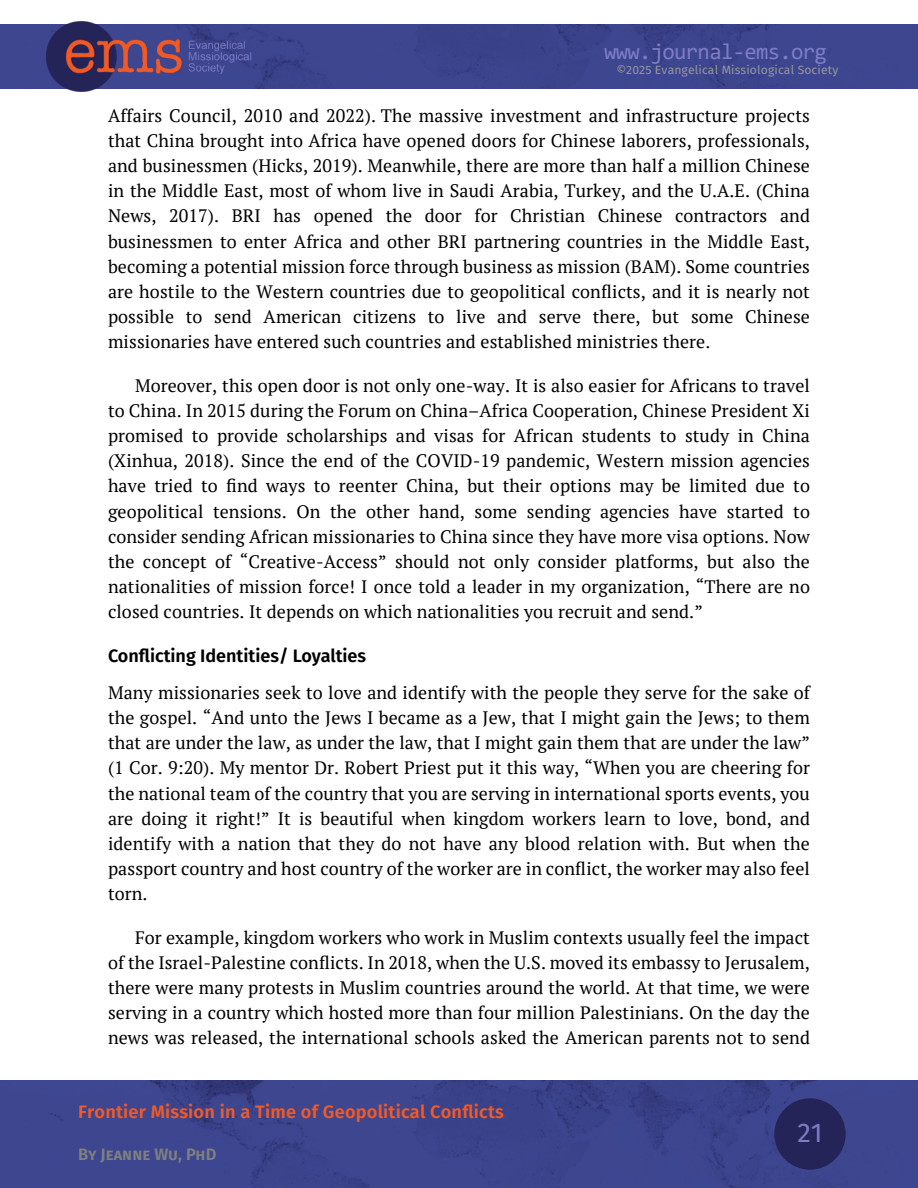
<style>
.page{position:relative;width:918px;height:1188px;background:#fff}
.page>*{position:absolute;margin:0;border:0;box-sizing:border-box;transform-origin:0 0}
.t1{font:27px "Fira Sans";color:#7d7dc5}
.t2{font:22.5px "Consolas";letter-spacing:-.03em;color:#7d7dc5}
.t3{font:18px/25.2px "PT Serif";letter-spacing:.005em;color:#000;text-align:justify}
.t4{font:600 18px "Fira Sans";letter-spacing:.01em;color:#f15a25}
.t5{font:600 18px "Fira Sans";color:#000}
.t6{font:600 16.5px "Fira Sans";color:#808080}
.t7{font:12px "Fira Sans";letter-spacing:.01em;color:#979797}
</style>
<div class="page">
<div style="left:0;top:24px;width:918px;height:65px;background:#3d468f"></div>
<img style="left:0;top:1080px;width:918px;height:108px">
<div style="left:774px;top:1098px;width:72px;height:72px;background:#242459;border-radius:50%"></div>
<img style="left:45px;top:21px;width:208px;height:71px">
<p class="t2" style="left:604px;top:42px;width:224px">www.journal-ems.org</p>
<p class="t7" style="left:616px;top:62px;width:223px">©2025 Evangelical Missiological Society</p>
<p class="t3" style="left:108px;top:102px;width:704px">Affairs Council, 2010 and 2022). The massive investment and infrastructure projects that China brought into Africa have opened doors for Chinese laborers, professionals, and businessmen (Hicks, 2019). Meanwhile, there are more than half a million Chinese in the Middle East, most of whom live in Saudi Arabia, Turkey, and the U.A.E. (China News, 2017). BRI has opened the door for Christian Chinese contractors and businessmen to enter Africa and other BRI partnering countries in the Middle East, becoming a potential mission force through business as mission (BAM). Some countries are hostile to the Western countries due to geopolitical conflicts, and it is nearly not possible to send American citizens to live and serve there, but some Chinese missionaries have entered such countries and established ministries there.</p>
<p class="t3" style="left:108px;top:372px;width:704px;text-indent:27px">Moreover, this open door is not only one-way. It is also easier for Africans to travel to China. In 2015 during the Forum on China–Africa Cooperation, Chinese President Xi promised to provide scholarships and visas for African students to study in China (Xinhua, 2018). Since the end of the COVID-19 pandemic, Western mission agencies have tried to find ways to reenter China, but their options may be limited due to geopolitical tensions. On the other hand, some sending agencies have started to consider sending African missionaries to China since they have more visa options. Now the concept of “Creative-Access” should not only consider platforms, but also the nationalities of mission force! I once told a leader in my organization, “There are no closed countries. It depends on which nationalities you recruit and send.”</p>
<p class="t5" style="left:108px;top:645px;width:260px">Conflicting Identities/ Loyalties</p>
<p class="t3" style="left:108px;top:679px;width:704px">Many missionaries seek to love and identify with the people they serve for the sake of the gospel. “And unto the Jews I became as a Jew, that I might gain the Jews; to them that are under the law, as under the law, that I might gain them that are under the law” (1 Cor. 9:20). My mentor Dr. Robert Priest put it this way, “When you are cheering for the national team of the country that you are serving in international sports events, you are doing it right!” It is beautiful when kingdom workers learn to love, bond, and identify with a nation that they do not have any blood relation with. But when the passport country and host country of the worker are in conflict, the worker may also feel torn.</p>
<p class="t3" style="left:108px;top:924px;width:704px;text-indent:27px">For example, kingdom workers who work in Muslim contexts usually feel the impact of the Israel-Palestine conflicts. In 2018, when the U.S. moved its embassy to Jerusalem, there were many protests in Muslim countries around the world. At that time, we were serving in a country which hosted more than four million Palestinians. On the day the news was released, the international schools asked the American parents not to send</p>
<p class="t4" style="left:78px;top:1101px;width:427px">Frontier Mission in a Time of Geopolitical Conflicts</p>
<p class="t6" style="left:78px;top:1145px;width:140px">By Jeanne Wu, PhD</p>
<h1 class="t1" style="left:797px;top:1117px;width:27px">21</h1>
</div>
